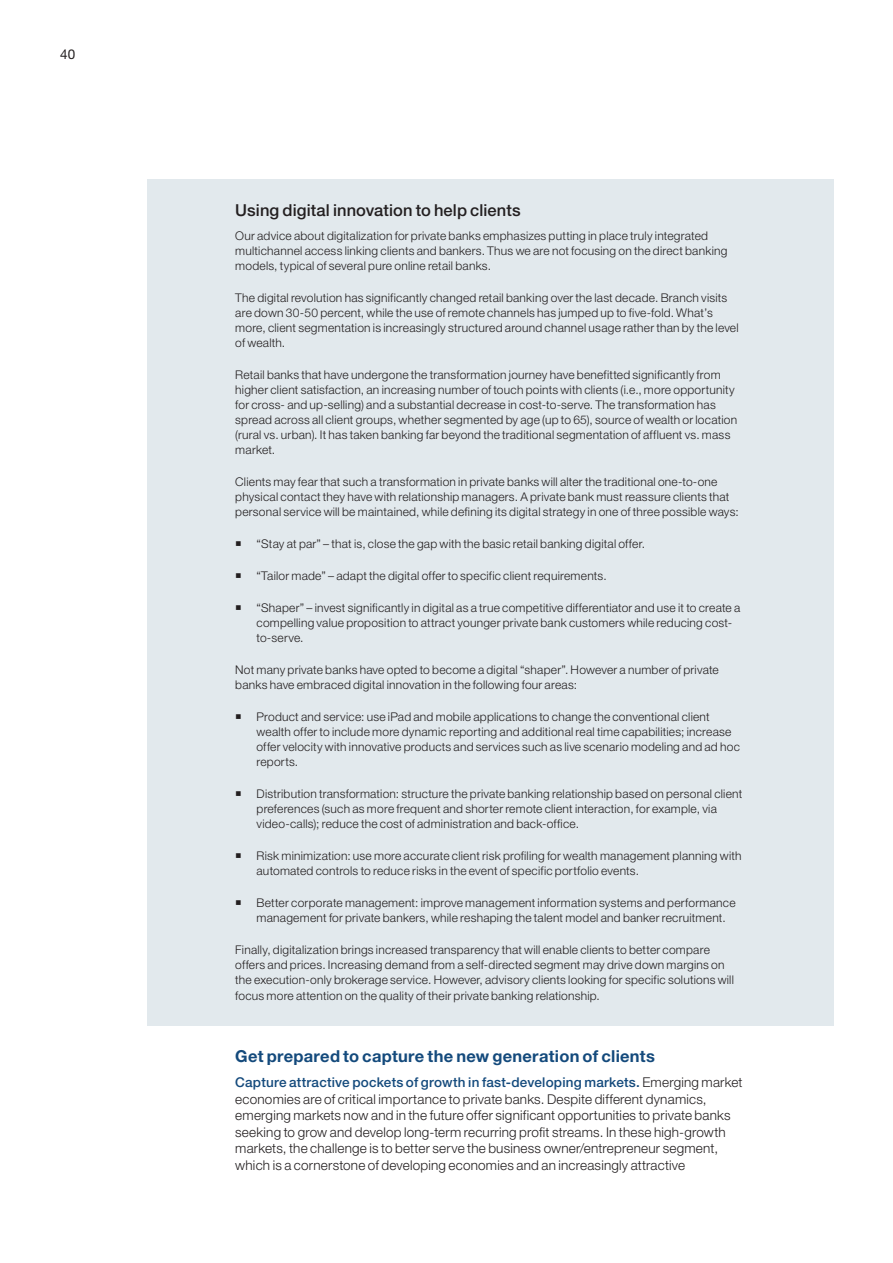
<style>
.page{position:relative;width:893px;height:1263px;background:#fff}
.page>*{position:absolute;margin:0;border:0;box-sizing:border-box;transform-origin:0 0}
.Sub-heading{font:700 16.5px "Helvetica Neue LT Std";letter-spacing:.015em;color:#144a7c}
.Sub-heading-2{font:500 16.5px "Helvetica Neue LT Std";letter-spacing:.005em;color:#231f20}
.Body{font:300 13.5px/16.5px "Helvetica Neue LT Std";letter-spacing:.015em;color:#231f20}
.t1{font:13.5px "Helvetica Neue LT Std";color:#231f20}
.Body-2{font:300 12px/15px "Helvetica Neue LT Std";letter-spacing:.02em;color:#231f20}
.s1{font-weight:500;color:#144a7c}
</style>
<div class="page">
<div style="left:147px;top:179px;width:686px;height:846px;background:#e2e9ed"></div>
<p class="t1" style="left:60px;top:46px;width:17px">40</p>
<p class="Sub-heading-2" style="left:235px;top:200px;width:287px">Using digital innovation to help clients</p>
<p class="Body-2" style="left:235px;top:227px;width:494px">Our advice about digitalization for private banks emphasizes putting in place truly integrated multichannel access linking clients and bankers. Thus we are not focusing on the direct banking models, typical of several pure online retail banks.</p>
<p class="Body-2" style="left:235px;top:289px;width:505px">The digital revolution has significantly changed retail banking over the last decade. Branch visits are down 30-50 percent, while the use of remote channels has jumped up to five-fold. What’s more, client segmentation is increasingly structured around channel usage rather than by the level of wealth.</p>
<p class="Body-2" style="left:235px;top:366px;width:503px">Retail banks that have undergone the transformation journey have benefitted significantly from higher client satisfaction, an increasing number of touch points with clients (i.e., more opportunity for cross- and up-selling) and a substantial decrease in cost-to-serve. The transformation has spread across all client groups, whether segmented by age (up to 65), source of wealth or location (rural vs. urban). It has taken banking far beyond the traditional segmentation of affluent vs. mass market.</p>
<p class="Body-2" style="left:235px;top:473px;width:505px">Clients may fear that such a transformation in private banks will alter the traditional one-to-one physical contact they have with relationship managers. A private bank must reassure clients that personal service will be maintained, while defining its digital strategy in one of three possible ways:</p>
<p class="Body-2" style="left:257px;top:536px;width:390px">“Stay at par” – that is, close the gap with the basic retail banking digital offer.</p>
<p class="Body-2" style="left:257px;top:568px;width:352px">“Tailor made” – adapt the digital offer to specific client requirements.</p>
<p class="Body-2" style="left:257px;top:600px;width:485px">“Shaper” – invest significantly in digital as a true competitive differentiator and use it to create a compelling value proposition to attract younger private bank customers while reducing cost&shy;to-serve.</p>
<p class="Body-2" style="left:235px;top:662px;width:485px">Not many private banks have opted to become a digital “shaper”. However a number of private banks have embraced digital innovation in the following four areas:</p>
<p class="Body-2" style="left:257px;top:709px;width:485px">Product and service: use iPad and mobile applications to change the conventional client wealth offer to include more dynamic reporting and additional real time capabilities; increase offer velocity with innovative products and services such as live scenario modeling and ad hoc reports.</p>
<p class="Body-2" style="left:257px;top:786px;width:487px">Distribution transformation: structure the private banking relationship based on personal client preferences (such as more frequent and shorter remote client interaction, for example, via video-calls); reduce the cost of administration and back-office.</p>
<p class="Body-2" style="left:257px;top:848px;width:486px">Risk minimization: use more accurate client risk profiling for wealth management planning with automated controls to reduce risks in the event of specific portfolio events.</p>
<p class="Body-2" style="left:257px;top:895px;width:480px">Better corporate management: improve management information systems and performance management for private bankers, while reshaping the talent model and banker recruitment.</p>
<p class="Body-2" style="left:235px;top:942px;width:500px">Finally, digitalization brings increased transparency that will enable clients to better compare offers and prices. Increasing demand from a self-directed segment may drive down margins on the execution-only brokerage service. However, advisory clients looking for specific solutions will</p>
<p class="Body-2" style="left:235px;top:988px;width:366px">focus more attention on the quality of their private banking relationship.</p>
<p class="Sub-heading" style="left:235px;top:1046px;width:421px">Get prepared to capture the new generation of clients</p>
<p class="Body" style="left:235px;top:1074px;width:509px"><span class="s1">Capture attractive pockets of growth in fast-developing markets.</span> Emerging market economies are of critical importance to private banks. Despite different dynamics, emerging markets now and in the future offer significant opportunities to private banks seeking to grow and develop long-term recurring profit streams. In these high-growth markets, the challenge is to better serve the business owner/entrepreneur segment, which is a cornerstone of developing economies and an increasingly attractive</p>
</div>
